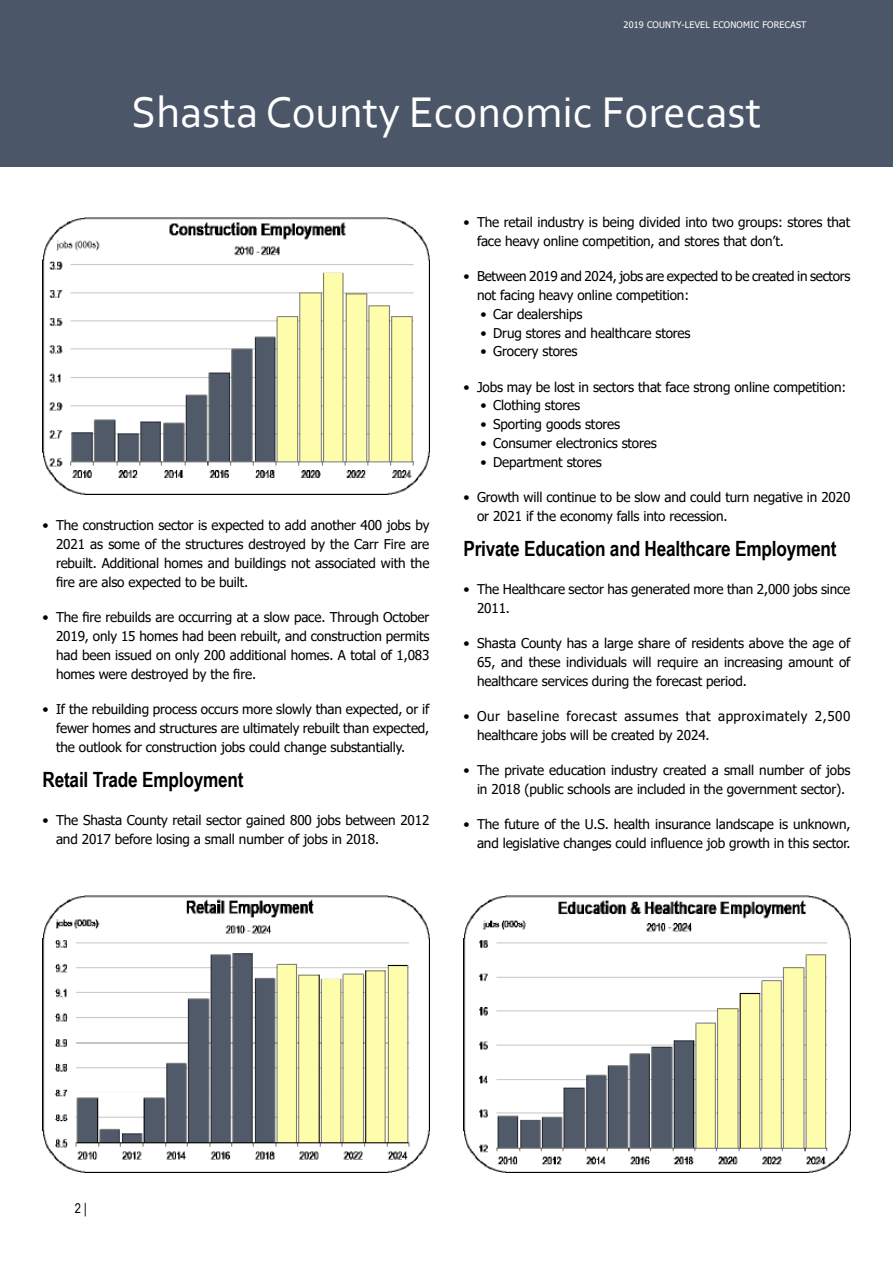
<style>
.page{position:relative;width:893px;height:1263px;background:#fff}
.page>*{position:absolute;margin:0;border:0;box-sizing:border-box;transform-origin:0 0}
.t1{font:45px "Corbel";color:#fff}
.Profile_Subhead_1{font:700 21px "Arial Narrow";letter-spacing:-.01em;color:#000}
.t2{font:13.5px/18.9px "Tahoma";letter-spacing:-.01em;color:#000}
.t3{font:13.5px/18.9px "Tahoma";letter-spacing:.035em;color:#000}
.t4{font:13.5px "Arial Narrow";color:#000}
.t5{font:9px "Tahoma";letter-spacing:.02em;color:#fff}
.s1{font-family:"Myriad Pro"}
</style>
<div class="page">
<div style="left:0;top:0;width:893px;height:167px;background:#4b5768"></div>
<img style="left:43px;top:217px;width:387px;height:277px">
<img style="left:43px;top:895px;width:387px;height:277px">
<img style="left:463px;top:895px;width:387px;height:277px">
<p class="t5" style="left:624px;top:19px;width:184px">2019 COUNTY-LEVEL ECONOMIC FORECAST</p>
<h1 class="t1" style="left:131px;top:84px;width:631px">Shasta County Economic Forecast</h1>
<p class="t2" style="left:56px;top:517px;width:375px;text-align:justify;text-indent:-14px">• The construction sector is expected to add another 400 jobs by 2021 as some of the structures destroyed by the Carr Fire are rebuilt. Additional homes and buildings not associated with the fire are also expected to be built.</p>
<p class="t2" style="left:56px;top:609px;width:375px;text-align:justify;text-indent:-14px">• The fire rebuilds are occurring at a slow pace. Through October 2019, only 15 homes had been rebuilt, and construction permits had been issued on only 200 additional homes. A total of 1,083 homes were destroyed by the fire.</p>
<p class="t2" style="left:56px;top:700px;width:375px;text-align:justify;text-indent:-14px">• If the rebuilding process occurs more slowly than expected, or if fewer homes and structures are ultimately rebuilt than expected, the outlook for construction jobs could change substantially.</p>
<p class="Profile_Subhead_1" style="left:43px;top:764px;width:203px">Retail Trade Employment</p>
<p class="t2" style="left:56px;top:811px;width:375px;text-indent:-14px">• The Shasta County retail sector gained 800 jobs between 2012 and 2017 before losing a small number of jobs in 2018.</p>
<p class="t2" style="left:477px;top:213px;width:375px;text-indent:-14px">• The retail industry is being divided into two groups: stores that face heavy online competition, and stores that don’t.</p>
<p class="t2" style="left:477px;top:267px;width:375px;text-indent:-14px">• Between 2019 and 2024, jobs are expected to be created in sectors not facing heavy online competition:</p>
<p class="t2" style="left:480px;top:305px;width:103px">• Car dealerships</p>
<p class="t2" style="left:480px;top:324px;width:212px">• Drug stores and healthcare stores</p>
<p class="t2" style="left:480px;top:343px;width:99px">• Grocery stores</p>
<p class="t2" style="left:463px;top:378px;width:384px">• Jobs may be lost in sectors that face strong online competition:</p>
<p class="t2" style="left:480px;top:397px;width:101px">• Clothing stores</p>
<p class="t2" style="left:480px;top:416px;width:141px">• Sporting goods stores</p>
<p class="t2" style="left:480px;top:435px;width:178px">• Consumer electronics stores</p>
<p class="t2" style="left:480px;top:454px;width:123px">• Department stores</p>
<p class="t2" style="left:477px;top:489px;width:375px;text-indent:-14px">• Growth will continue to be slow and could turn negative in 2020 or 2021 if the economy falls into recession.</p>
<p class="Profile_Subhead_1" style="left:463px;top:533px;width:375px">Private Education and Healthcare Employment</p>
<p class="t2" style="left:477px;top:580px;width:375px;text-indent:-14px">• The Healthcare sector has generated more than 2,000 jobs since<br>2011.</p>
<p class="t2" style="left:477px;top:634px;width:375px;text-align:justify;text-indent:-14px">• Shasta County has a large share of residents above the age of 65, and these individuals will require an increasing amount of healthcare services during the forecast period.</p>
<p class="t3" style="left:477px;top:707px;width:375px;text-indent:-14px">• Our baseline forecast assumes that approximately 2,500 healthcare jobs will be created by 2024.</p>
<p class="t2" style="left:477px;top:761px;width:375px;text-indent:-14px">• The private education industry created a small number of jobs in 2018 (public schools are included in the government sector).</p>
<p class="t2" style="left:463px;top:815px;width:388px;text-align:right">• The future of the U.S. health insurance landscape is unknown, and legislative changes could influence job growth in this sector.</p>
<p class="t4" style="left:75px;top:1198px;width:14px">2 <span class="s1">|</span></p>
</div>
